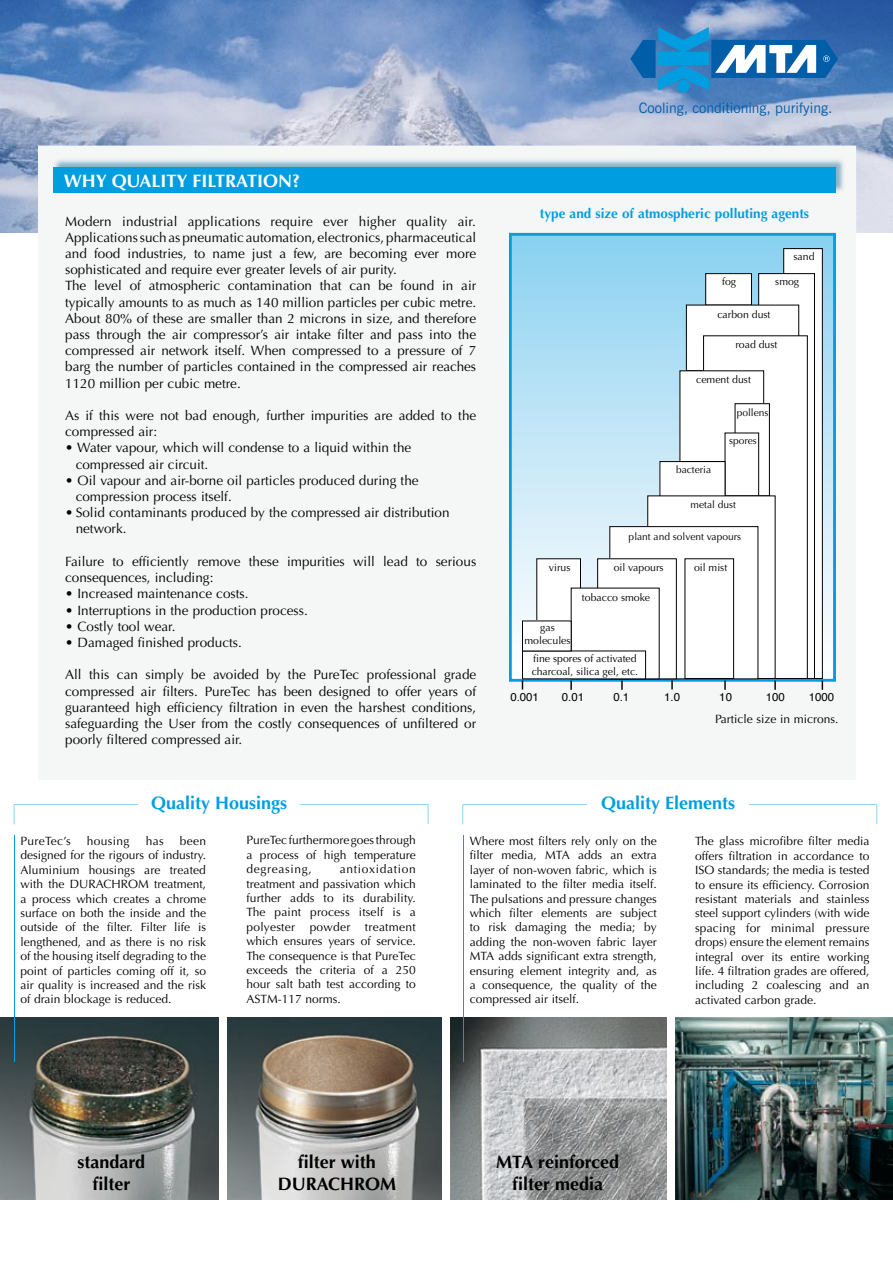
<style>
.page{position:relative;width:893px;height:1263px;background:#fff}
.page>*{position:absolute;margin:0;border:0;box-sizing:border-box;transform-origin:0 0}
.t1{font:700 18px/21.6px "Optima";color:#000;text-align:center}
.t2{font:700 18px "Optima";color:#009ee0}
.t3{font:700 18px "Optima";color:#fff}
.t4{font:14.4px "News Gothic BT";color:#005da8}
.t5{font:13.5px/16.2px "Optima";color:#000}
.t6{font:700 13.5px "Optima";color:#009ee0}
.t7{font:12px/14.4px "Optima";color:#000;text-align:justify}
.t8{font:12px "Optima";letter-spacing:.03em;color:#000}
.t9{font:11.4px "Helvetica";color:#000}
.t10{font:10.5px/12.6px "Optima";color:#000;text-align:center}
.t11{font:10.2px "Optima";color:#000}
</style>
<div class="page">
<img style="left:0;top:0;width:893px;height:233px">
<div style="left:38px;top:146px;width:818px;height:634px;background:#f5f6f6"></div>
<img style="left:53px;top:159px;width:791px;height:34px">
<div style="left:54px;top:167px;width:782px;height:26px;background:#009ee0"></div>
<img style="left:0;top:1018px;width:219px;height:181px">
<hr style="left:14px;top:836px;width:1px;height:226px;background:#009ee0">
<img style="left:227px;top:1018px;width:215px;height:181px">
<svg style="left:450px;top:1018px;width:217px;height:181px"></svg>
<hr style="left:463px;top:836px;width:1px;height:226px;background:#009ee0">
<img style="left:675px;top:1018px;width:218px;height:181px">
<svg style="left:14px;top:804px;width:414px;height:20px"></svg>
<div style="left:138px;top:796px;width:162px;height:20px;background:#fff"></div>
<svg style="left:463px;top:804px;width:414px;height:20px"></svg>
<div style="left:587px;top:796px;width:162px;height:20px;background:#fff"></div>
<div style="left:510px;top:234px;width:324px;height:446px;background:linear-gradient(to bottom,#8dd3f3,#fcf9f8)"></div>
<div style="left:509px;top:233px;width:327px;height:449px;border:3px solid #009ee0"></div>
<div style="left:784px;top:249px;width:38px;height:429px;background:#fff"></div>
<div style="left:783px;top:248px;width:40px;height:431px;border:1px solid #000"></div>
<div style="left:759px;top:274px;width:55px;height:404px;background:#fff"></div>
<div style="left:758px;top:273px;width:57px;height:406px;border:1px solid #000"></div>
<div style="left:706px;top:274px;width:45px;height:31px;background:#fff"></div>
<div style="left:705px;top:273px;width:47px;height:32px;border:1px solid #000"></div>
<div style="left:686px;top:305px;width:113px;height:66px;background:#fff"></div>
<div style="left:686px;top:305px;width:113px;height:66px;border:1px solid #000"></div>
<div style="left:704px;top:336px;width:103px;height:342px;background:#fff"></div>
<div style="left:703px;top:335px;width:105px;height:344px;border:1px solid #000"></div>
<div style="left:680px;top:371px;width:84px;height:91px;background:#fff"></div>
<div style="left:735px;top:403px;width:35px;height:93px;border:1px solid #000"></div>
<div style="left:725px;top:433px;width:34px;height:63px;background:#fff"></div>
<div style="left:725px;top:433px;width:34px;height:63px;border:1px solid #000"></div>
<div style="left:660px;top:462px;width:65px;height:216px;background:#fff"></div>
<div style="left:648px;top:496px;width:127px;height:182px;background:#fff"></div>
<div style="left:610px;top:527px;width:148px;height:152px;background:#fff"></div>
<div style="left:609px;top:526px;width:149px;height:153px;border:1px solid #000"></div>
<div style="left:598px;top:559px;width:78px;height:120px;background:#fff"></div>
<div style="left:597px;top:558px;width:80px;height:121px;border:1px solid #000"></div>
<div style="left:537px;top:559px;width:43px;height:62px;background:#fff"></div>
<div style="left:571px;top:588px;width:88px;height:91px;background:#fff"></div>
<div style="left:522px;top:651px;width:124px;height:28px;background:#fff"></div>
<div style="left:522px;top:621px;width:49px;height:30px;background:#fff"></div>
<div style="left:685px;top:558px;width:49px;height:121px;border:1px solid #000"></div>
<svg style="left:570px;top:680px;width:2px;height:10px"></svg>
<svg style="left:621px;top:680px;width:2px;height:10px"></svg>
<svg style="left:671px;top:680px;width:2px;height:9px"></svg>
<svg style="left:724px;top:680px;width:2px;height:10px"></svg>
<svg style="left:774px;top:680px;width:2px;height:10px"></svg>
<svg style="left:630px;top:27px;width:208px;height:64px"></svg>
<div style="left:677px;top:80px;width:13px;height:12px;background:#009ee0;border-radius:50%"></div>
<h1 class="t3" style="left:64px;top:170px;width:238px">WHY QUALITY FILTRATION?</h1>
<p class="t5" style="left:65px;top:213px;width:413px">Modern industrial applications require ever higher quality air.<br>Applications such as pneumatic automation, electronics, pharmaceutical and food industries, to name just a few, are becoming ever more sophisticated and require ever greater levels of air purity.<br>The level of atmospheric contamination that can be found in air typically amounts to as much as 140 million particles per cubic metre.<br>About 80% of these are smaller than 2 microns in size, and therefore pass through the air compressor’s air intake filter and pass into the compressed air network itself. When compressed to a pressure of 7 barg the number of particles contained in the compressed air reaches 1120 million per cubic metre.</p>
<p class="t5" style="left:65px;top:408px;width:413px">As if this were not bad enough, further impurities are added to the compressed air:</p>
<p class="t5" style="left:76px;top:440px;width:337px;text-indent:-11px">• Water vapour, which will condense to a liquid within the compressed air circuit.</p>
<p class="t5" style="left:76px;top:472px;width:344px;text-indent:-11px">• Oil vapour and air-borne oil particles produced during the compression process itself.</p>
<p class="t5" style="left:76px;top:505px;width:375px;text-indent:-11px">• Solid contaminants produced by the compressed air distribution network.</p>
<p class="t5" style="left:65px;top:553px;width:413px">Failure to efficiently remove these impurities will lead to serious consequences, including:</p>
<p class="t5" style="left:65px;top:586px;width:185px">• Increased maintenance costs.</p>
<p class="t5" style="left:65px;top:602px;width:244px">• Interruptions in the production process.</p>
<p class="t5" style="left:65px;top:618px;width:112px">• Costly tool wear.</p>
<p class="t5" style="left:65px;top:634px;width:178px">• Damaged finished products.</p>
<p class="t5" style="left:65px;top:667px;width:413px;text-align:justify">All this can simply be avoided by the PureTec professional grade compressed air filters. PureTec has been designed to offer years of guaranteed high efficiency filtration in even the harshest conditions, safeguarding the User from the costly consequences of unfiltered or poorly filtered compressed air.</p>
<p class="t4" style="left:639px;top:100px;width:195px">Cooling, conditioning, purifying.</p>
<p class="t6" style="left:540px;top:205px;width:271px">type and size of atmospheric polluting agents</p>
<p class="t10" style="left:793px;top:250px;width:23px">sand</p>
<p class="t10" style="left:722px;top:276px;width:16px">fog</p>
<p class="t10" style="left:775px;top:276px;width:25px">smog</p>
<p class="t10" style="left:717px;top:308px;width:55px">carbon dust</p>
<p class="t10" style="left:735px;top:338px;width:44px">road dust</p>
<p class="t10" style="left:696px;top:373px;width:56px">cement dust</p>
<p class="t11" style="left:737px;top:407px;width:33px">pollens</p>
<p class="t11" style="left:729px;top:435px;width:29px">spores</p>
<p class="t11" style="left:676px;top:463px;width:37px">bacteria</p>
<p class="t11" style="left:691px;top:498px;width:47px">metal dust</p>
<p class="t11" style="left:629px;top:531px;width:114px">plant and solvent vapours</p>
<p class="t10" style="left:549px;top:561px;width:23px">virus</p>
<p class="t10" style="left:614px;top:561px;width:51px">oil vapours</p>
<p class="t10" style="left:694px;top:561px;width:35px">oil mist</p>
<p class="t10" style="left:582px;top:591px;width:70px">tobacco smoke</p>
<p class="t10" style="left:524px;top:621px;width:48px">gas molecules</p>
<p class="t10" style="left:532px;top:652px;width:108px;text-align:left">fine spores of activated charcoal, silica gel, etc.</p>
<p class="t9" style="left:510px;top:689px;width:30px">0.001</p>
<p class="t9" style="left:562px;top:689px;width:24px">0.01</p>
<p class="t9" style="left:613px;top:689px;width:17px">0.1</p>
<p class="t9" style="left:664px;top:689px;width:17px">1.0</p>
<p class="t9" style="left:719px;top:689px;width:14px">10</p>
<p class="t9" style="left:766px;top:689px;width:21px">100</p>
<p class="t9" style="left:809px;top:689px;width:27px">1000</p>
<p class="t7" style="left:715px;top:711px;width:125px">Particle size in microns.</p>
<h1 class="t2" style="left:151px;top:793px;width:138px">Quality Housings</h1>
<h1 class="t2" style="left:601px;top:793px;width:136px">Quality Elements</h1>
<p class="t7" style="left:20px;top:834px;width:187px;text-indent:159px">been designed for the rigours of industry.<br>Aluminium housings are treated with the DURACHROM treatment, a process which creates a chrome surface on both the inside and the outside of the filter. Filter life is lengthened, and as there is no risk of the housing itself degrading to the point of particles coming off it, so air quality is increased and the risk of drain blockage is reduced.</p>
<p class="t7" style="left:246px;top:833px;width:171px">PureTec furthermore goes through a process of high temperature degreasing,</p>
<p class="t8" style="left:20px;top:834px;width:52px">PureTec’s</p>
<p class="t8" style="left:87px;top:834px;width:44px">housing</p>
<p class="t7" style="left:146px;top:834px;width:20px">has</p>
<p class="t7" style="left:246px;top:862px;width:171px;text-indent:93px">antioxidation treatment and passivation which further adds to its durability.<br>The paint process itself is a polyester powder treatment which ensures years of service.<br>The consequence is that PureTec exceeds the criteria of a 250 hour salt bath test according to ASTM-117 norms.</p>
<p class="t7" style="left:470px;top:834px;width:189px">Where most filters rely only on the filter media, MTA adds an extra layer of non-woven fabric, which is laminated to the filter media itself.<br>The pulsations and pressure changes which filter elements are subject to risk damaging the media; by adding the non-woven fabric layer MTA adds significant extra strength, ensuring element integrity and, as a consequence, the quality of the compressed air itself.</p>
<p class="t7" style="left:695px;top:834px;width:176px">The glass microfibre filter media offers filtration in accordance to ISO standards; the media is tested to ensure its efficiency. Corrosion resistant materials and stainless steel support cylinders (with wide spacing for minimal pressure drops) ensure the element remains integral over its entire working life. 4 filtration grades are offered, including 2 coalescing and an activated carbon grade.</p>
<h1 class="t1" style="left:78px;top:1151px;width:69px">standard filter</h1>
<h1 class="t1" style="left:278px;top:1151px;width:120px">filter with<br>DURACHROM</h1>
<h1 class="t1" style="left:496px;top:1151px;width:124px">MTA reinforced filter media</h1>
</div>
